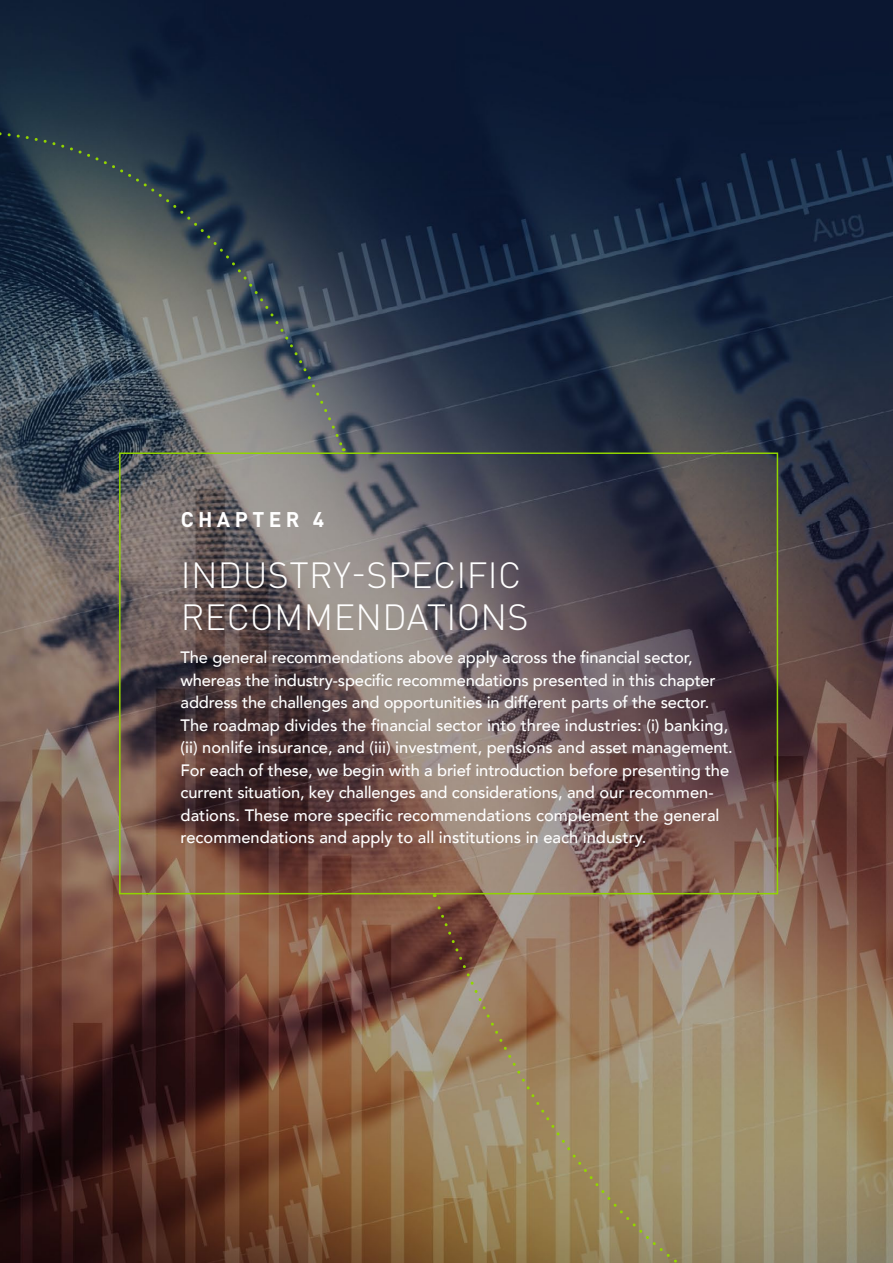
<style>
.page{position:relative;width:893px;height:1263px;background:#fff}
.page>*{position:absolute;margin:0;border:0;box-sizing:border-box;transform-origin:0 0}
.t1{font:300 36px/42px "DINOT";letter-spacing:.01em;color:#fff}
.t2{font:700 21px "DINOT";letter-spacing:.21em;color:#fff}
.t3{font:500 16.5px/22.5px "Avenir";letter-spacing:-.01em;color:#fff}
</style>
<div class="page">
<img style="left:0;top:0;width:893px;height:1263px">
<svg style="left:0;top:4px;width:345px;height:445px;background:#354250"></svg>
<div style="left:119px;top:452px;width:659px;height:442px;border:2px solid #91d400"></div>
<svg style="left:432px;top:896px;width:461px;height:367px;background:#988363"></svg>
<p class="t2" style="left:181px;top:506px;width:145px">CHAPTER 4</p>
<h1 class="t1" style="left:181px;top:554px;width:349px">INDUSTRY-SPECIFIC<br>RECOMMENDATIONS</h1>
<p class="t3" style="left:181px;top:645px;width:554px">The general recommendations above apply across the financial sector, whereas the industry-specific recommendations presented in this chapter address the challenges and opportunities in different parts of the sector.<br>The roadmap divides the financial sector into three industries: (i) banking, (ii) nonlife insurance, and (iii) investment, pensions and asset management.<br>For each of these, we begin with a brief introduction before presenting the current situation, key challenges and considerations, and our recommen&shy;dations. These more specific recommendations complement the general recommendations and apply to all institutions in each industry.</p>
</div>
